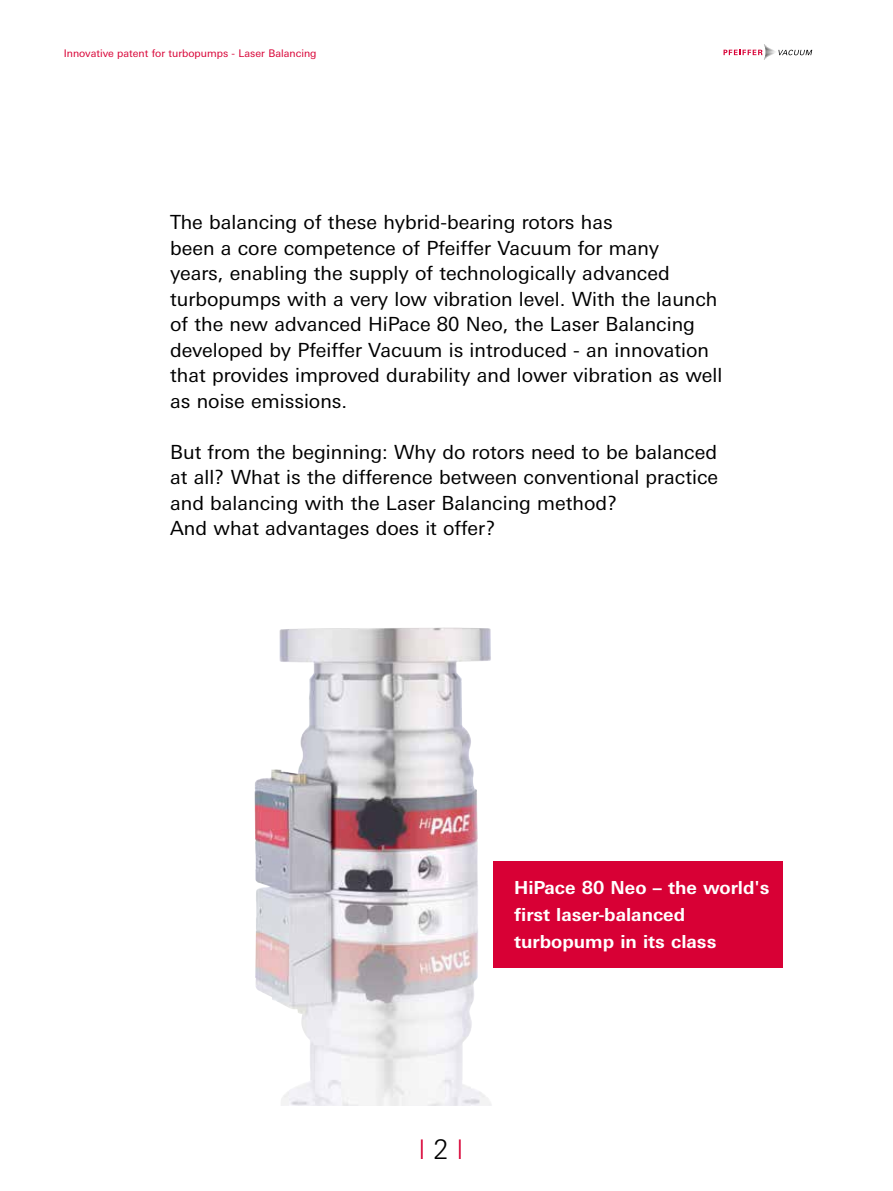
<style>
.page{position:relative;width:893px;height:1191px;background:#fff}
.page>*{position:absolute;margin:0;border:0;box-sizing:border-box;transform-origin:0 0}
.t1{font:300 27px "Univers Next W1 G";color:#d80035}
.t2{font:19.5px/25.5px "Univers Next W1 G";color:#000}
.t3{font:700 18px/27px "Univers Next W1 G";color:#fff}
.t4{font:10.5px "Univers Next W1 G";color:#d80035}
.s1{color:#000}
</style>
<div class="page">
<svg style="left:723px;top:44px;width:89px;height:16px"></svg>
<img style="left:255px;top:627px;width:236px;height:478px">
<div style="left:493px;top:861px;width:289px;height:107px;background:#d80035"></div>
<p class="t4" style="left:64px;top:47px;width:254px">Innovative patent for turbopumps - Laser Balancing</p>
<p class="t2" style="left:170px;top:209px;width:554px">The balancing of these hybrid-bearing rotors has<br>been a core competence of Pfeiffer Vacuum for many<br>years, enabling the supply of technologically advanced turbopumps with a very low vibration level. With the launch of the new advanced HiPace 80 Neo, the Laser Balancing developed by Pfeiffer Vacuum is introduced - an innovation that provides improved durability and lower vibration as well as noise emissions.</p>
<p class="t2" style="left:170px;top:439px;width:550px">But from the beginning: Why do rotors need to be balanced at all? What is the difference between conventional practice and balancing with the Laser Balancing method?<br>And what advantages does it offer?</p>
<p class="t3" style="left:514px;top:874px;width:257px">HiPace 80 Neo – the world's first laser-balanced turbopump in its class</p>
<h1 class="t1" style="left:419px;top:1133px;width:46px">l <span class="s1">2</span> l</h1>
</div>
